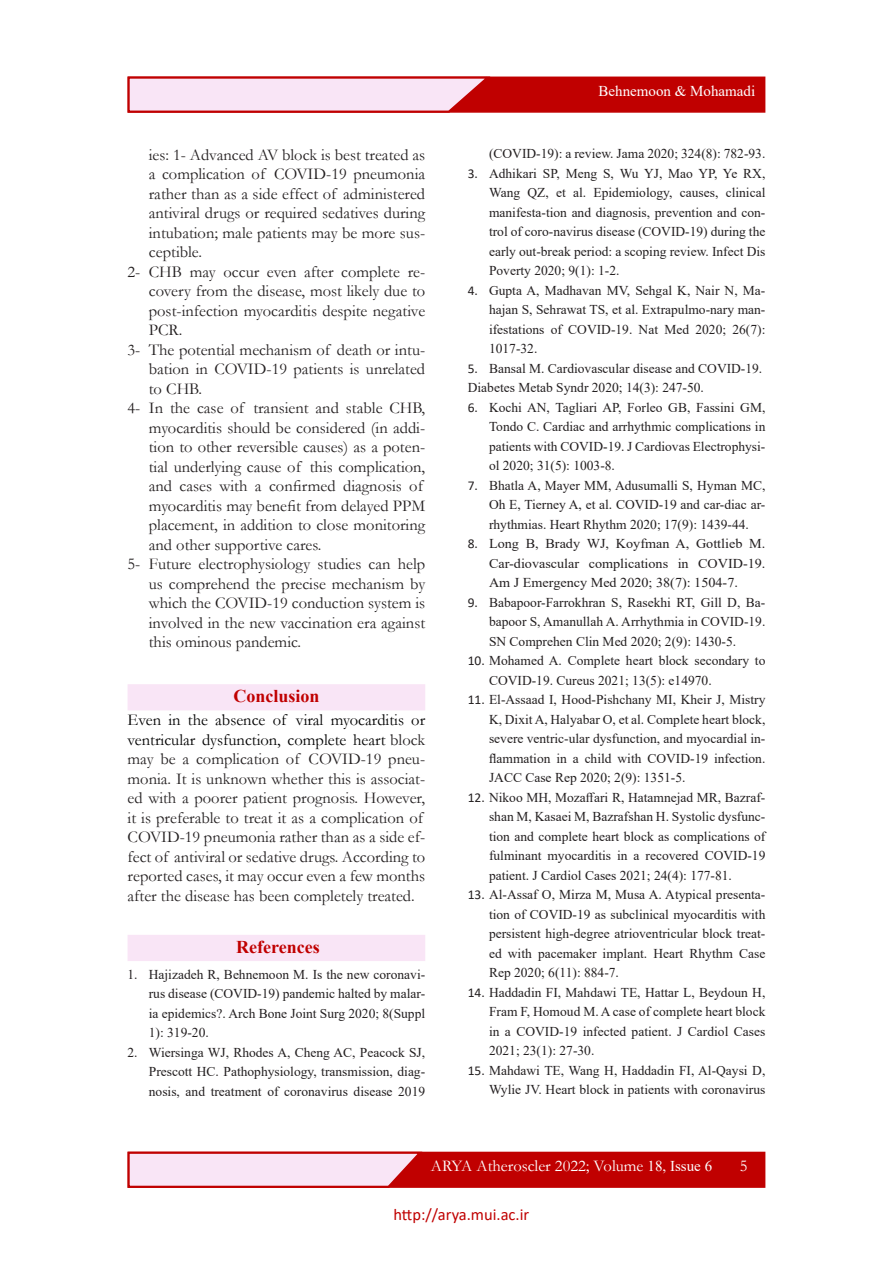
<style>
.page{position:relative;width:893px;height:1263px;background:#fff}
.page>*{position:absolute;margin:0;border:0;box-sizing:border-box;transform-origin:0 0}
.t1{font:700 18px "Times New Roman";color:#c00000}
.t2{font:16.5px/19.5px "Garamond";color:#231f20;text-align:justify}
.t3{font:16.5px "Garamond";color:#fff}
.t4{font:16.5px "Calibri";color:#c00000}
.t5{font:15px "Times New Roman";color:#fff}
.t6{font:13.5px/19.5px "Times New Roman";color:#231f20;text-align:justify}
.t7{font:13.5px/19.5px "Times New Roman";color:#231f20;text-align:justify;scale:1.05 1}
.s1{color:#000}
.s2{font-family:"Calibri"}
.s3{font-family:"Times New Roman";font-size:15px}
</style>
<div class="page">
<div style="left:128px;top:1152px;width:637px;height:36px;background:#c00000;border:1px solid #c00000"></div>
<svg style="left:127px;top:1151px;width:298px;height:37px;background:#edb8c6"></svg>
<div style="left:128px;top:77px;width:637px;height:36px;background:#c00000;border:1px solid #c00000"></div>
<svg style="left:127px;top:76px;width:366px;height:37px;background:#eeb9c7"></svg>
<div style="left:128px;top:684px;width:297px;height:26px;background:#f9e5f6"></div>
<div style="left:128px;top:935px;width:297px;height:26px;background:#f9e5f6"></div>
<p class="t2" style="left:149px;top:144px;width:278px">ies: 1- Advanced AV block is best treated as a complication of COVID-19 pneumonia rather than as a side effect of administered antiviral drugs or required sedatives during intubation; male patients may be more sus&shy;ceptible.</p>
<p class="t2" style="left:149px;top:261px;width:278px;text-indent:-21px">2- CHB may occur even after complete re&shy;covery from the disease, most likely due to post-infection myocarditis despite negative PCR.</p>
<p class="t2" style="left:149px;top:339px;width:278px;text-indent:-21px">3- The potential mechanism of death or intu&shy;bation in COVID-19 patients is unrelated to CHB.</p>
<p class="t2" style="left:149px;top:398px;width:278px;text-align:left;text-indent:-21px">4- In the case of transient and stable CHB, myocarditis should be considered (in addi&shy;tion to other reversible causes) as a poten&shy;tial underlying cause of this complication, and cases with a confirmed diagnosis of myocarditis may benefit from delayed PPM placement, in addition to close monitoring and other supportive cares.</p>
<p class="t2" style="left:149px;top:554px;width:278px;text-indent:-21px">5- Future electrophysiology studies can help us comprehend the precise mechanism by which the COVID-19 conduction system is involved in the new vaccination era against this ominous pandemic.</p>
<p class="t1" style="left:233px;top:683px;width:88px">Conclusion</p>
<p class="t2" style="left:128px;top:710px;width:299px;text-align:left"><span class="s1">Even in the absence of viral myocarditis or ventricular dysfunction, complete heart</span> block may be a complication of COVID-19 pneu&shy;monia. It is unknown whether this is associat&shy;ed with a poorer patient prognosis. However, it is preferable to treat it as a complication of COVID-19 pneumonia rather than as a side ef&shy;fect of antiviral or sedative drugs. According to reported cases, it may occur even a few months after the disease has been completely treated.</p>
<p class="t1" style="left:236px;top:933px;width:85px">References</p>
<p class="t6" style="left:149px;top:964px;width:278px;text-indent:-21px">1. Hajizadeh R, Behnemoon M. Is the new coronavi&shy;rus disease (COVID-19) pandemic halted by malar&shy;ia epidemics?. Arch Bone Joint Surg 2020; 8(Suppl 1): 319-20.</p>
<p class="t6" style="left:149px;top:1042px;width:278px;text-indent:-21px">2. Wiersinga WJ, Rhodes A, Cheng AC, Peacock SJ, Prescott HC. Pathophysiology, transmission, diag&shy;nosis, and treatment of coronavirus disease 2019</p>
<p class="t5" style="left:599px;top:80px;width:158px">Behnemoon &amp; Mohamadi</p>
<p class="t6" style="left:489px;top:143px;width:278px">(COVID-19): a review. Jama 2020; 324(8): 782-93.</p>
<p class="t6" style="left:489px;top:163px;width:278px;text-indent:-21px"><span class="s2">3.</span> Adhikari SP, Meng S, Wu YJ, Mao YP, Ye RX, Wang QZ, et al. Epidemiology, causes, clinical manifesta-tion and diagnosis, prevention and con&shy;trol of coro-navirus disease (COVID-19) during the early out-break period: a scoping review. Infect Dis Poverty 2020; 9(1): 1-2.</p>
<p class="t6" style="left:489px;top:280px;width:278px;text-indent:-21px"><span class="s2">4.</span> Gupta A, Madhavan MV, Sehgal K, Nair N, Ma&shy;hajan S, Sehrawat TS, et al. Extrapulmo-nary man&shy;ifestations of COVID-19. Nat Med 2020; 26(7):<br>1017-32.</p>
<p class="t6" style="left:468px;top:358px;width:296px"><span class="s2">5.</span> Bansal M. Cardiovascular disease and COVID-19.</p>
<p class="t6" style="left:468px;top:377px;width:238px">Diabetes Metab Syndr 2020; 14(3): 247-50.</p>
<p class="t6" style="left:489px;top:397px;width:278px;text-indent:-21px"><span class="s2">6.</span> Kochi AN, Tagliari AP, Forleo GB, Fassini GM, Tondo C. Cardiac and arrhythmic complications in patients with COVID‐19. J Cardiovas Electrophysi&shy;ol 2020; 31(5): 1003-8.</p>
<p class="t6" style="left:489px;top:475px;width:278px;text-indent:-21px"><span class="s2">7.</span> Bhatla A, Mayer MM, Adusumalli S, Hyman MC, Oh E, Tierney A, et al. COVID-19 and car-diac ar&shy;rhythmias. Heart Rhythm 2020; 17(9): 1439-44.</p>
<p class="t7" style="left:489px;top:533px;width:265px;text-indent:-21px"><span class="s2">8.</span> Long B, Brady WJ, Koyfman A, Gottlieb M.<br>Car-diovascular complications in COVID-19.<br>Am J Emergency Med 2020; 38(7): 1504-7.</p>
<p class="t6" style="left:489px;top:592px;width:278px;text-indent:-21px"><span class="s2">9.</span> Babapoor-Farrokhran S, Rasekhi RT, Gill D, Ba&shy;bapoor S, Amanullah A. Arrhythmia in COVID-19.<br>SN Comprehen Clin Med 2020; 2(9): 1430-5.</p>
<p class="t6" style="left:489px;top:650px;width:278px;text-indent:-21px"><span class="s2">10.</span> Mohamed A. Complete heart block secondary to<br>COVID-19. Cureus 2021; 13(5): e14970.</p>
<p class="t6" style="left:489px;top:689px;width:278px;text-indent:-21px"><span class="s2">11.</span> El-Assaad I, Hood-Pishchany MI, Kheir J, Mistry K, Dixit A, Halyabar O, et al. Complete heart block, severe ventric-ular dysfunction, and myocardial in&shy;flammation in a child with COVID-19 infection.<br>JACC Case Rep 2020; 2(9): 1351-5.</p>
<p class="t6" style="left:489px;top:787px;width:278px;text-indent:-21px"><span class="s2">12.</span> Nikoo MH, Mozaffari R, Hatamnejad MR, Bazraf&shy;shan M, Kasaei M, Bazrafshan H. Systolic dysfunc&shy;tion and complete heart block as complications of fulminant myocarditis in a recovered COVID-19 patient. J Cardiol Cases 2021; 24(4): 177-81.</p>
<p class="t6" style="left:489px;top:884px;width:278px;text-indent:-21px"><span class="s2">13.</span> Al-Assaf O, Mirza M, Musa A. Atypical presenta&shy;tion of COVID-19 as subclinical myocarditis with persistent high-degree atrioventricular block treat&shy;ed with pacemaker implant. Heart Rhythm Case Rep 2020; 6(11): 884-7.</p>
<p class="t6" style="left:489px;top:982px;width:278px;text-indent:-21px"><span class="s2">14.</span> Haddadin FI, Mahdawi TE, Hattar L, Beydoun H, Fram F, Homoud M. A case of complete heart block in a COVID-19 infected patient. J Cardiol Cases 2021; 23(1): 27-30.</p>
<p class="t6" style="left:468px;top:1060px;width:299px;text-align:right"><span class="s2">15.</span> Mahdawi TE, Wang H, Haddadin FI, Al-Qaysi D,<br>Wylie JV. Heart block in patients with coronavirus</p>
<p class="t3" style="left:431px;top:1155px;width:283px">ARYA Atheroscler 2022; Volume <span class="s3">18, Issue 6</span></p>
<p class="t3" style="left:740px;top:1155px;width:9px">5</p>
<p class="t4" style="left:393px;top:1202px;width:137px">http://arya.mui.ac.ir</p>
</div>
